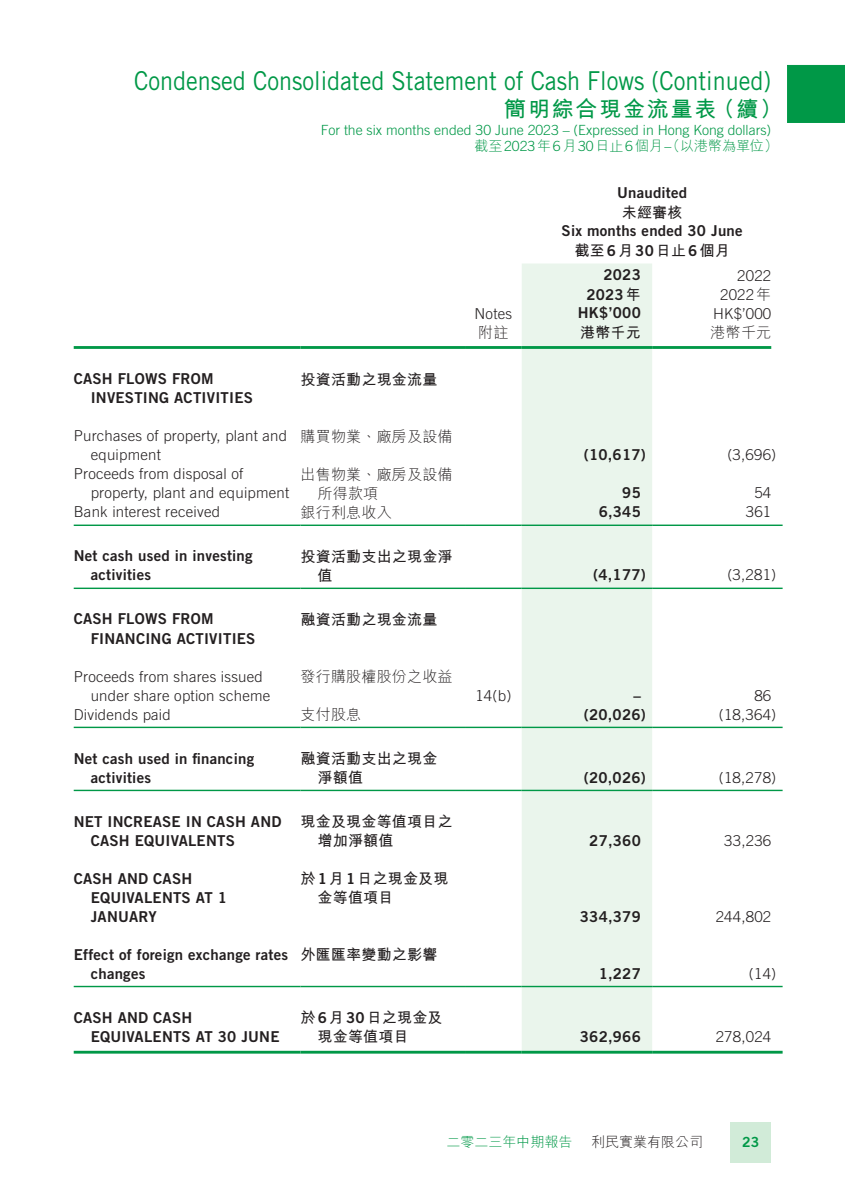
<style>
.page{position:relative;width:845px;height:1191px;background:#fff}
.page>*{position:absolute;margin:0;border:0;box-sizing:border-box;transform-origin:0 0}
.t1{font:26px "Trade Gothic LT Std";color:#009847;scale:.9 1}
.t2{font:700 22px "M Hei HK";letter-spacing:.08em;color:#009847}
._50_Table_Body{font:15px/19px "Trade Gothic LT Std Bd 2";letter-spacing:.015em;color:#231f20}
._50_Table_Body-2{font:300 15px/19px "Trade Gothic LT Std";letter-spacing:.015em;color:#231f20}
._50_Table_Body-3{font:700 15px/19px "M Hei HK";letter-spacing:.015em;color:#231f20}
._50_Table_Body-4{font:300 15px/19px "M Hei HK";letter-spacing:.015em;color:#231f20}
.t3{font:300 14px "Trade Gothic LT Std";color:#009847}
.t4{font:300 14px "M Hei HK";color:#009847}
.t5{font:300 14px "M Hei HK";color:#231f20}
.t6{font:14px "Trade Gothic LT Std Bd 2";color:#009847}
.s1{font-family:"Trade Gothic LT Std"}
.s2{font-family:"Trade Gothic LT Std Bd 2";font-weight:400}
.s3{font-family:"M Hei HK";font-weight:700}
.s4{font-family:"M Hei HK"}
</style>
<div class="page">
<div style="left:730px;top:1121px;width:41px;height:41px;background:#d1ebd8"></div>
<div style="left:787px;top:65px;width:58px;height:58px;background:#009847"></div>
<div style="left:522px;top:263px;width:130px;height:787px;background:#eaf5ec"></div>
<hr style="left:74px;top:346px;width:226px;height:3px;background:#009847">
<hr style="left:300px;top:346px;width:165px;height:3px;background:#009847">
<hr style="left:465px;top:346px;width:57px;height:3px;background:#009847">
<hr style="left:522px;top:346px;width:130px;height:3px;background:#009847">
<hr style="left:652px;top:346px;width:119px;height:3px;background:#009847">
<hr style="left:74px;top:524px;width:226px;height:2px;background:#009847">
<hr style="left:300px;top:524px;width:165px;height:2px;background:#009847">
<hr style="left:465px;top:524px;width:57px;height:2px;background:#009847">
<hr style="left:522px;top:524px;width:130px;height:2px;background:#009847">
<hr style="left:652px;top:524px;width:130px;height:2px;background:#009847">
<hr style="left:74px;top:587px;width:226px;height:2px;background:#009847">
<hr style="left:300px;top:587px;width:165px;height:2px;background:#009847">
<hr style="left:465px;top:587px;width:57px;height:2px;background:#009847">
<hr style="left:522px;top:587px;width:130px;height:2px;background:#009847">
<hr style="left:652px;top:587px;width:130px;height:2px;background:#009847">
<hr style="left:74px;top:726px;width:226px;height:2px;background:#009847">
<hr style="left:300px;top:726px;width:165px;height:2px;background:#009847">
<hr style="left:465px;top:726px;width:57px;height:2px;background:#009847">
<hr style="left:522px;top:726px;width:130px;height:2px;background:#009847">
<hr style="left:652px;top:726px;width:130px;height:2px;background:#009847">
<hr style="left:74px;top:789px;width:226px;height:2px;background:#009847">
<hr style="left:300px;top:789px;width:165px;height:2px;background:#009847">
<hr style="left:465px;top:789px;width:57px;height:2px;background:#009847">
<hr style="left:522px;top:789px;width:130px;height:2px;background:#009847">
<hr style="left:652px;top:789px;width:130px;height:2px;background:#009847">
<hr style="left:74px;top:985px;width:226px;height:2px;background:#009847">
<hr style="left:300px;top:985px;width:165px;height:2px;background:#009847">
<hr style="left:465px;top:985px;width:57px;height:2px;background:#009847">
<hr style="left:522px;top:985px;width:130px;height:2px;background:#009847">
<hr style="left:652px;top:985px;width:130px;height:2px;background:#009847">
<hr style="left:74px;top:1050px;width:226px;height:3px;background:#009847">
<hr style="left:300px;top:1050px;width:165px;height:3px;background:#009847">
<hr style="left:465px;top:1050px;width:57px;height:3px;background:#009847">
<hr style="left:522px;top:1050px;width:130px;height:3px;background:#009847">
<hr style="left:652px;top:1050px;width:130px;height:3px;background:#009847">
<h1 class="t1" style="left:134px;top:65px;width:709px">Condensed Consolidated Statement of Cash Flows (Continued)</h1>
<h2 class="t2" style="left:504px;top:93px;width:279px">簡明綜合現金流量表（續）</h2>
<p class="t3" style="left:321px;top:121px;width:452px">For the six months ended 30 June 2023 – (Expressed in Hong Kong dollars)</p>
<p class="t4" style="left:474px;top:138px;width:305px">截至<span class="s1">2023</span>年<span class="s1">6</span>月<span class="s1">30</span>日止<span class="s1">6</span>個月<span class="s1">–</span>（以港幣為單位）</p>
<p class="_50_Table_Body" style="left:617px;top:183px;width:72px">Unaudited</p>
<p class="_50_Table_Body-3" style="left:622px;top:201px;width:62px">未經審核</p>
<p class="_50_Table_Body" style="left:561px;top:221px;width:182px">Six months ended 30 June</p>
<p class="_50_Table_Body-3" style="left:574px;top:239px;width:157px">截至<span class="s2">6</span>月<span class="s2">30</span>日止<span class="s2">6</span>個月</p>
<p class="_50_Table_Body" style="left:603px;top:265px;width:39px">2023</p>
<p class="_50_Table_Body-2" style="left:737px;top:265px;width:36px">2022</p>
<p class="_50_Table_Body" style="left:586px;top:284px;width:56px">2023<span class="s3">年</span></p>
<p class="_50_Table_Body-2" style="left:720px;top:284px;width:53px">2022<span class="s4">年</span></p>
<p class="_50_Table_Body-2" style="left:474px;top:303px;width:39px">Notes</p>
<p class="_50_Table_Body" style="left:578px;top:303px;width:65px">HK$’000</p>
<p class="_50_Table_Body-2" style="left:713px;top:303px;width:60px">HK$’000</p>
<p class="_50_Table_Body-4" style="left:478px;top:322px;width:32px">附註</p>
<p class="_50_Table_Body-3" style="left:580px;top:321px;width:62px">港幣千元</p>
<p class="_50_Table_Body-4" style="left:710px;top:322px;width:62px">港幣千元</p>
<p class="_50_Table_Body" style="left:91px;top:369px;width:164px;text-indent:-17px">CASH FLOWS FROM<br>INVESTING ACTIVITIES</p>
<p class="_50_Table_Body-3" style="left:300px;top:369px;width:138px">投資活動之現金流量</p>
<p class="_50_Table_Body-2" style="left:91px;top:426px;width:198px;text-indent:-17px">Purchases of property, plant and equipment</p>
<p class="_50_Table_Body-4" style="left:300px;top:427px;width:154px">購買物業、廠房及設備</p>
<p class="_50_Table_Body" style="left:584px;top:445px;width:63px">(10,617)</p>
<p class="_50_Table_Body-2" style="left:727px;top:445px;width:50px">(3,696)</p>
<p class="_50_Table_Body-2" style="left:91px;top:464px;width:200px;text-indent:-17px">Proceeds from disposal of property, plant and equipment</p>
<p class="_50_Table_Body-4" style="left:317px;top:465px;width:137px;text-indent:-17px">出售物業、廠房及設備所得款項</p>
<p class="_50_Table_Body" style="left:622px;top:483px;width:20px">95</p>
<p class="_50_Table_Body-2" style="left:754px;top:483px;width:18px">54</p>
<p class="_50_Table_Body-2" style="left:74px;top:502px;width:148px">Bank interest received</p>
<p class="_50_Table_Body-4" style="left:300px;top:503px;width:93px">銀行利息收入</p>
<p class="_50_Table_Body" style="left:598px;top:502px;width:44px">6,345</p>
<p class="_50_Table_Body-2" style="left:746px;top:502px;width:27px">361</p>
<p class="_50_Table_Body" style="left:91px;top:546px;width:163px;text-indent:-17px">Net cash used in investing activities</p>
<p class="_50_Table_Body-3" style="left:317px;top:546px;width:137px;text-indent:-17px">投資活動支出之現金淨值</p>
<p class="_50_Table_Body" style="left:593px;top:565px;width:54px">(4,177)</p>
<p class="_50_Table_Body-2" style="left:727px;top:565px;width:50px">(3,281)</p>
<p class="_50_Table_Body" style="left:91px;top:609px;width:166px;text-indent:-17px">CASH FLOWS FROM<br>FINANCING ACTIVITIES</p>
<p class="_50_Table_Body-3" style="left:300px;top:609px;width:138px">融資活動之現金流量</p>
<p class="_50_Table_Body-2" style="left:91px;top:666px;width:181px;text-indent:-17px">Proceeds from shares issued under share option scheme</p>
<p class="_50_Table_Body-4" style="left:300px;top:667px;width:154px">發行購股權股份之收益</p>
<p class="_50_Table_Body-2" style="left:475px;top:686px;width:37px">14(b)</p>
<p class="_50_Table_Body" style="left:633px;top:685px;width:9px">–</p>
<p class="_50_Table_Body-2" style="left:754px;top:685px;width:18px">86</p>
<p class="_50_Table_Body-2" style="left:74px;top:704px;width:99px">Dividends paid</p>
<p class="_50_Table_Body-4" style="left:300px;top:705px;width:62px">支付股息</p>
<p class="_50_Table_Body" style="left:584px;top:704px;width:63px">(20,026)</p>
<p class="_50_Table_Body-2" style="left:719px;top:704px;width:59px">(18,364)</p>
<p class="_50_Table_Body" style="left:91px;top:748px;width:165px;text-indent:-17px">Net cash used in financing activities</p>
<p class="_50_Table_Body-3" style="left:317px;top:748px;width:121px;text-indent:-17px">融資活動支出之現金淨額值</p>
<p class="_50_Table_Body" style="left:584px;top:767px;width:63px">(20,026)</p>
<p class="_50_Table_Body-2" style="left:719px;top:767px;width:59px">(18,278)</p>
<p class="_50_Table_Body" style="left:91px;top:811px;width:192px;text-indent:-17px">NET INCREASE IN CASH AND<br>CASH EQUIVALENTS</p>
<p class="_50_Table_Body-3" style="left:317px;top:811px;width:137px;text-indent:-17px">現金及現金等值項目之增加淨額值</p>
<p class="_50_Table_Body" style="left:91px;top:868px;width:138px;text-indent:-17px">CASH AND CASH<br>EQUIVALENTS AT 1<br>JANUARY</p>
<p class="_50_Table_Body-3" style="left:317px;top:868px;width:132px;text-indent:-17px">於<span class="s2">1</span>月<span class="s2">1</span>日之現金及現金等值項目</p>
<p class="_50_Table_Body" style="left:91px;top:944px;width:199px;text-indent:-17px">Effect of foreign exchange rates changes</p>
<p class="_50_Table_Body-3" style="left:300px;top:944px;width:138px">外匯匯率變動之影響</p>
<p class="_50_Table_Body" style="left:91px;top:1007px;width:190px;text-indent:-17px">CASH AND CASH<br>EQUIVALENTS AT 30 JUNE</p>
<p class="_50_Table_Body-3" style="left:317px;top:1007px;width:127px;text-indent:-17px">於<span class="s2">6</span>月<span class="s2">30</span>日之現金及現金等值項目</p>
<p class="_50_Table_Body" style="left:589px;top:830px;width:53px">27,360</p>
<p class="_50_Table_Body-2" style="left:724px;top:830px;width:48px">33,236</p>
<p class="_50_Table_Body" style="left:580px;top:906px;width:62px">334,379</p>
<p class="_50_Table_Body-2" style="left:715px;top:906px;width:57px">244,802</p>
<p class="_50_Table_Body" style="left:598px;top:963px;width:44px">1,227</p>
<p class="_50_Table_Body-2" style="left:749px;top:963px;width:29px">(14)</p>
<p class="_50_Table_Body" style="left:580px;top:1026px;width:62px">362,966</p>
<p class="_50_Table_Body-2" style="left:715px;top:1026px;width:57px">278,024</p>
<p class="t4" style="left:446px;top:1134px;width:127px">二零二三年中期報告</p>
<p class="t5" style="left:591px;top:1134px;width:113px">利民實業有限公司</p>
<p class="t6" style="left:742px;top:1133px;width:19px">23</p>
</div>
